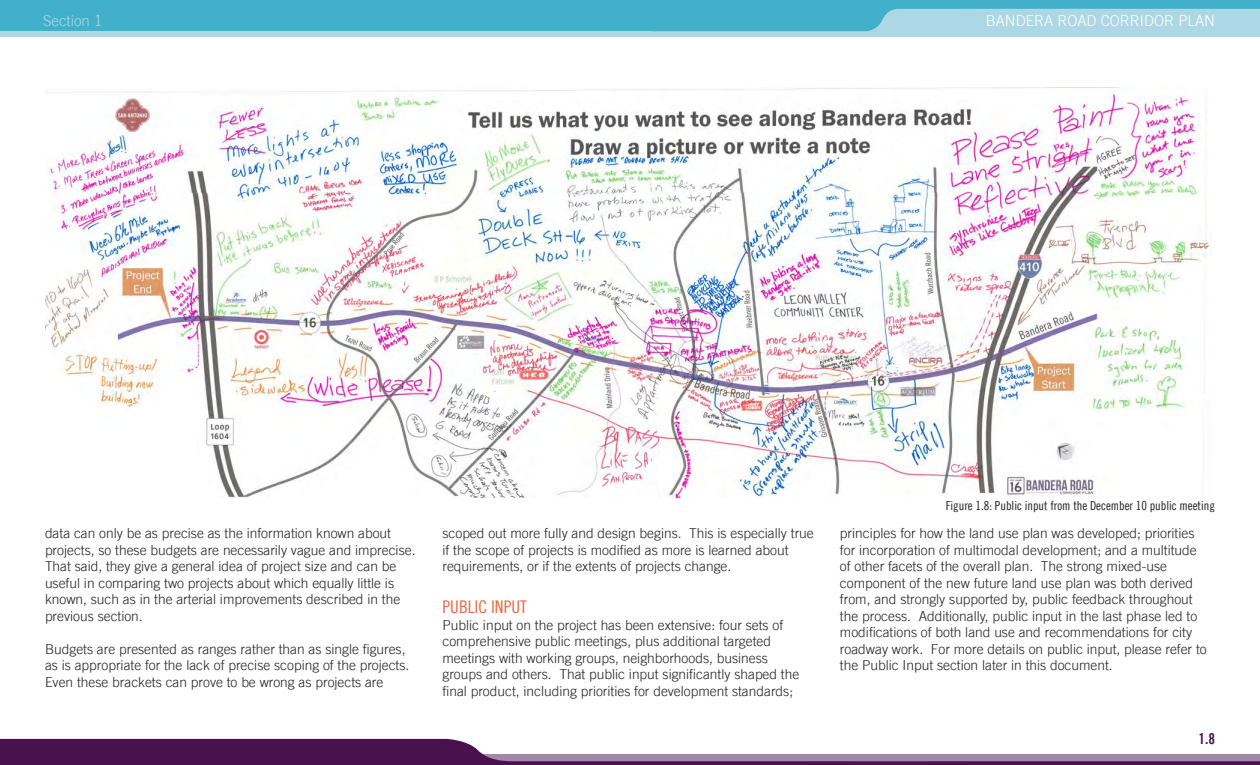
<style>
.page{position:relative;width:1260px;height:765px;background:#fff}
.page>*{position:absolute;margin:0;border:0;box-sizing:border-box;transform-origin:0 0}
.t1{font:17.5px "Trade Gothic Cond Eighteen";color:#eb663e}
.t2{font:300 15px "Trade Gothic LT";color:#fff}
.t3{font:300 15px "Trade Gothic LT";color:#add7e5}
.t4{font:15px "Trade Gothic Bold Cond Twenty";color:#49114e}
.t5{font:300 13.75px/16.5px "Trade Gothic LT";color:#231f20}
.Image_Caption{font:12.5px "Trade Gothic Cond Eighteen";color:#231f20}
</style>
<div class="page">
<div style="left:0;top:0;width:1260px;height:37px;background:#add7e5"></div>
<svg style="left:0;top:739px;width:1260px;height:26px"></svg>
<svg style="left:652px;top:0;width:608px;height:31px"></svg>
<div style="left:0;top:0;width:652px;height:31px;background:#43b0cb"></div>
<img style="left:45px;top:88px;width:1167px;height:410px">
<p class="t3" style="left:43px;top:11px;width:61px">Section 1</p>
<p class="t2" style="left:986px;top:11px;width:231px">BANDERA ROAD CORRIDOR PLAN</p>
<p class="t5" style="left:45px;top:525px;width:372px">data can only be as precise as the information known about projects, so these budgets are necessarily vague and imprecise.<br>That said, they give a general idea of project size and can be useful in comparing two projects about which equally little is known, such as in the arterial improvements described in the previous section.</p>
<p class="t5" style="left:45px;top:640px;width:366px">Budgets are presented as ranges rather than as single figures, as is appropriate for the lack of precise scoping of the projects.<br>Even these brackets can prove to be wrong as projects are</p>
<p class="t5" style="left:442px;top:525px;width:373px">scoped out more fully and design begins. This is especially true if the scope of projects is modified as more is learned about requirements, or if the extents of projects change.</p>
<p class="t1" style="left:442px;top:597px;width:86px">PUBLIC INPUT</p>
<p class="t5" style="left:442px;top:616px;width:358px">Public input on the project has been extensive: four sets of comprehensive public meetings, plus additional targeted meetings with working groups, neighborhoods, business groups and others. That public input significantly shaped the final product, including priorities for development standards;</p>
<p class="Image_Caption" style="left:946px;top:498px;width:271px">Figure 1.8: Public input from the December 10 public meeting</p>
<p class="t5" style="left:840px;top:525px;width:368px">principles for how the land use plan was developed; priorities for incorporation of multimodal development; and a multitude of other facets of the overall plan. The strong mixed-use component of the new future land use plan was both derived from, and strongly supported by, public feedback throughout the process. Additionally, public input in the last phase led to modifications of both land use and recommendations for city roadway work. For more details on public input, please refer to the Public Input section later in this document.</p>
<p class="t4" style="left:1198px;top:729px;width:18px">1.8</p>
</div>
